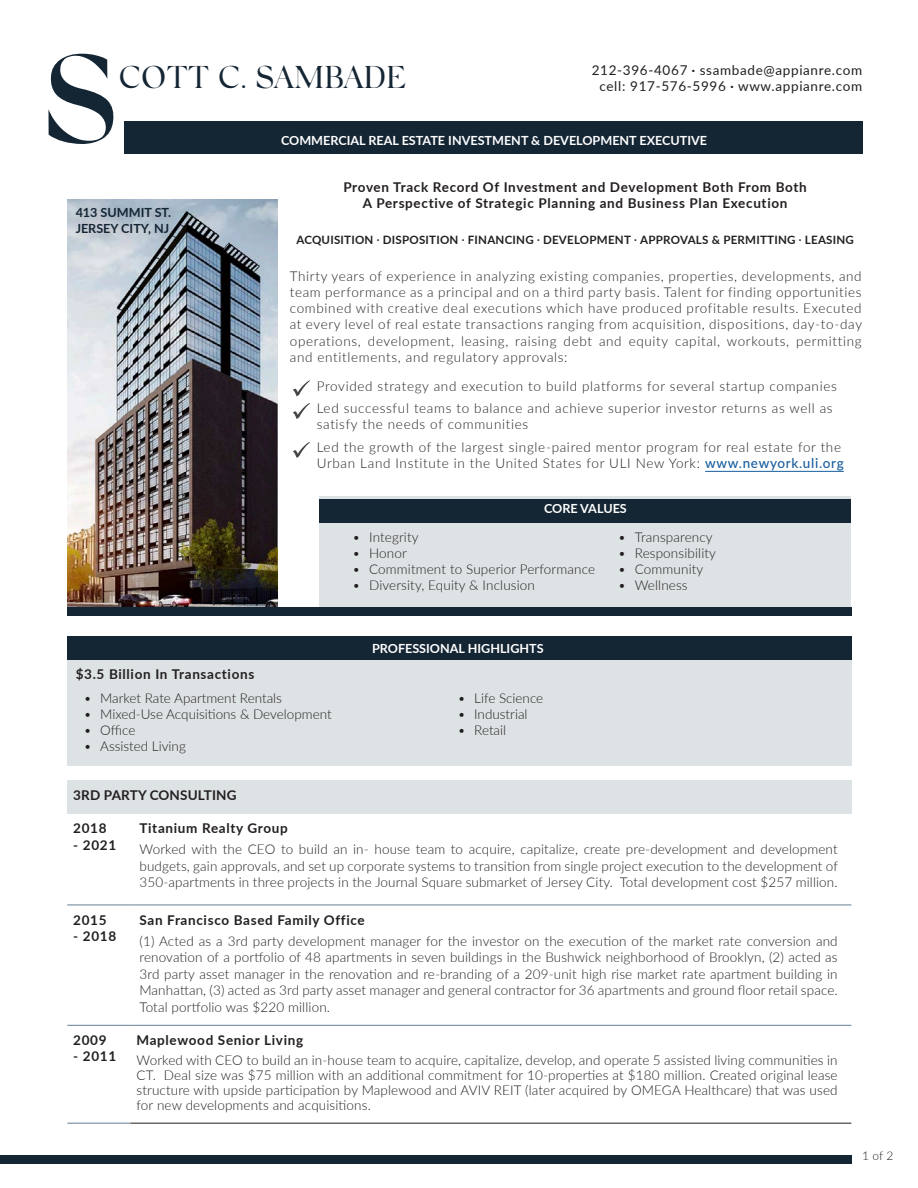
<style>
.page{position:relative;width:918px;height:1188px;background:#fff}
.page>*{position:absolute;margin:0;border:0;box-sizing:border-box;transform-origin:0 0}
.t1{font:500 124.2px "Silk Serif";color:#142534}
.t2{font:31.5px "Silk Serif";color:#142534}
.t3{font:300 13.5px/16.5px "Lato";letter-spacing:.01em;color:#231f20;text-align:justify}
.t4{font:300 13.5px/16.2px "Lato";letter-spacing:.05em;color:#231f20}
.t5{font:700 13.5px/16.2px "Lato";letter-spacing:.05em;color:#231f20;text-align:center}
.t6{font:13.5px "Lato";letter-spacing:.05em;color:#231f20}
.t7{font:700 13.5px "Lato";letter-spacing:.01em;color:#231f20}
.t8{font:700 12.6px "Lato";color:#fff}
.t9{font:700 12.6px "Lato";color:#142534}
.t10{font:300 12px "Lato";color:#231f20}
.t11{font:700 11.55px "Lato";letter-spacing:.02em;color:#231f20}
.s1{font-weight:500;color:#175d9e}
</style>
<div class="page">
<img style="left:67px;top:200px;width:211px;height:407px">
<div style="left:320px;top:497px;width:531px;height:119px;background:#dde2e5"></div>
<div style="left:124px;top:122px;width:738px;height:32px;background:#142534"></div>
<div style="left:67px;top:607px;width:784px;height:9px;background:#142534"></div>
<hr style="left:705px;top:471px;width:139px;height:1px;background:#175d9e">
<svg style="left:293px;top:380px;width:17px;height:16px"></svg>
<svg style="left:293px;top:403px;width:17px;height:16px"></svg>
<svg style="left:293px;top:442px;width:17px;height:16px"></svg>
<div style="left:320px;top:499px;width:531px;height:23px;background:#142534"></div>
<div style="left:67px;top:780px;width:784px;height:33px;background:#dde2e5"></div>
<hr style="left:67px;top:905px;width:63px;height:1px;background:#688095">
<hr style="left:130px;top:905px;width:721px;height:1px;background:#688095">
<hr style="left:67px;top:1025px;width:63px;height:1px;background:#688095">
<hr style="left:130px;top:1025px;width:721px;height:1px;background:#688095">
<hr style="left:67px;top:1123px;width:63px;height:1px;background:#688095">
<hr style="left:130px;top:1123px;width:721px;height:1px;background:#231f20">
<div style="left:67px;top:637px;width:784px;height:129px;background:#dde2e5"></div>
<div style="left:67px;top:637px;width:784px;height:23px;background:#142534"></div>
<div style="left:0;top:1155px;width:851px;height:9px;background:#142534"></div>
<div style="left:72px;top:202px;width:109px;height:43px;background:#231f20;opacity:.17"></div>
<p class="t1" style="left:42px;top:26px;width:78px">S</p>
<p class="t2" style="left:119px;top:59px;width:289px">COTT C. SAMBADE</p>
<p class="t6" style="left:592px;top:60px;width:272px">212-396-4067 <sup>.</sup> ssambade@appianre.com</p>
<p class="t6" style="left:599px;top:76px;width:264px">cell: 917-576-5996 <sup>.</sup> www.appianre.com</p>
<p class="t8" style="left:281px;top:131px;width:428px">COMMERCIAL REAL ESTATE INVESTMENT &amp; DEVELOPMENT EXECUTIVE</p>
<p class="t5" style="left:343px;top:178px;width:465px">Proven Track Record Of Investment and Development Both From Both<br>A Perspective of Strategic Planning and Business Plan Execution</p>
<p class="t9" style="left:76px;top:203px;width:97px">413 SUMMIT ST.</p>
<p class="t9" style="left:76px;top:219px;width:95px">JERSEY CITY, NJ</p>
<p class="t11" style="left:296px;top:231px;width:559px">ACQUISITION . DISPOSITION . FINANCING . DEVELOPMENT . APPROVALS &amp; PERMITTING . LEASING</p>
<p class="t3" style="left:290px;top:267px;width:574px">Thirty years of experience in analyzing existing companies, properties, developments, and team performance as a principal and on a third party basis. Talent for finding opportunities combined with creative deal executions which have produced profitable results. Executed at every level of real estate transactions ranging from acquisition, dispositions, day-to-day operations, development, leasing, raising debt and equity capital, workouts, permitting and entitlements, and regulatory approvals:</p>
<p class="t4" style="left:317px;top:377px;width:522px">Provided strategy and execution to build platforms for several startup companies</p>
<p class="t4" style="left:317px;top:400px;width:517px">Led successful teams to balance and achieve superior investor returns as well as satisfy the needs of communities</p>
<p class="t4" style="left:317px;top:439px;width:528px">Led the growth of the largest single-paired mentor program for real estate for the<br>Urban Land Institute in the United States for ULI New York: <span class="s1">www.newyork.uli.org</span></p>
<p class="t8" style="left:544px;top:500px;width:84px">CORE VALUES</p>
<p class="t5" style="left:76px;top:666px;width:180px">$3.5 Billion In Transactions</p>
<p class="t3" style="left:84px;top:689px;width:200px">• Market Rate Apartment Rentals</p>
<p class="t3" style="left:84px;top:705px;width:250px">• Mixed-Use Acquisitions &amp; Development</p>
<p class="t3" style="left:84px;top:722px;width:53px">• Office</p>
<p class="t3" style="left:84px;top:738px;width:104px">• Assisted Living</p>
<p class="t3" style="left:353px;top:528px;width:67px">• Integrity</p>
<p class="t3" style="left:353px;top:544px;width:56px">• Honor</p>
<p class="t3" style="left:353px;top:561px;width:244px">• Commitment to Superior Performance</p>
<p class="t3" style="left:353px;top:577px;width:184px">• Diversity, Equity &amp; Inclusion</p>
<p class="t8" style="left:372px;top:639px;width:173px">PROFESSIONAL HIGHLIGHTS</p>
<p class="t3" style="left:458px;top:689px;width:87px">• Life Science</p>
<p class="t3" style="left:458px;top:705px;width:71px">• Industrial</p>
<p class="t3" style="left:458px;top:722px;width:50px">• Retail</p>
<p class="t3" style="left:618px;top:528px;width:96px">• Transparency</p>
<p class="t3" style="left:618px;top:544px;width:99px">• Responsibility</p>
<p class="t3" style="left:618px;top:561px;width:87px">• Community</p>
<p class="t3" style="left:618px;top:577px;width:71px">• Wellness</p>
<p class="t7" style="left:73px;top:785px;width:165px">3RD PARTY CONSULTING</p>
<p class="t5" style="left:73px;top:820px;width:35px">2018</p>
<p class="t5" style="left:73px;top:836px;width:45px">- 2021</p>
<p class="t5" style="left:140px;top:820px;width:150px">Titanium Realty Group</p>
<p class="t3" style="left:140px;top:841px;width:700px">Worked with the CEO to build an in- house team to acquire, capitalize, create pre-development and development budgets, gain approvals, and set up corporate systems to transition from single project execution to the development of 350-apartments in three projects in the Journal Square submarket of Jersey City. Total development cost $257 million.</p>
<p class="t5" style="left:73px;top:911px;width:35px">2015</p>
<p class="t5" style="left:73px;top:927px;width:45px">- 2018</p>
<p class="t5" style="left:73px;top:1032px;width:35px">2009</p>
<p class="t5" style="left:73px;top:1048px;width:45px">- 2011</p>
<p class="t5" style="left:140px;top:911px;width:227px">San Francisco Based Family Office</p>
<p class="t3" style="left:140px;top:932px;width:700px">(1) Acted as a 3rd party development manager for the investor on the execution of the market rate conversion and renovation of a portfolio of 48 apartments in seven buildings in the Bushwick neighborhood of Brooklyn, (2) acted as 3rd party asset manager in the renovation and re-branding of a 209-unit high rise market rate apartment building in Manhattan, (3) acted as 3rd party asset manager and general contractor for 36 apartments and ground floor retail space.<br>Total portfolio was $220 million.</p>
<p class="t5" style="left:137px;top:1032px;width:168px">Maplewood Senior Living</p>
<p class="t3" style="left:137px;top:1052px;width:703px;line-height:15px">Worked with CEO to build an in-house team to acquire, capitalize, develop, and operate 5 assisted living communities in CT. Deal size was $75 million with an additional commitment for 10-properties at $180 million. Created original lease structure with upside participation by Maplewood and AVIV REIT (later acquired by OMEGA Healthcare) that was used for new developments and acquisitions.</p>
<p class="t10" style="left:862px;top:1147px;width:33px">1 of 2</p>
</div>
